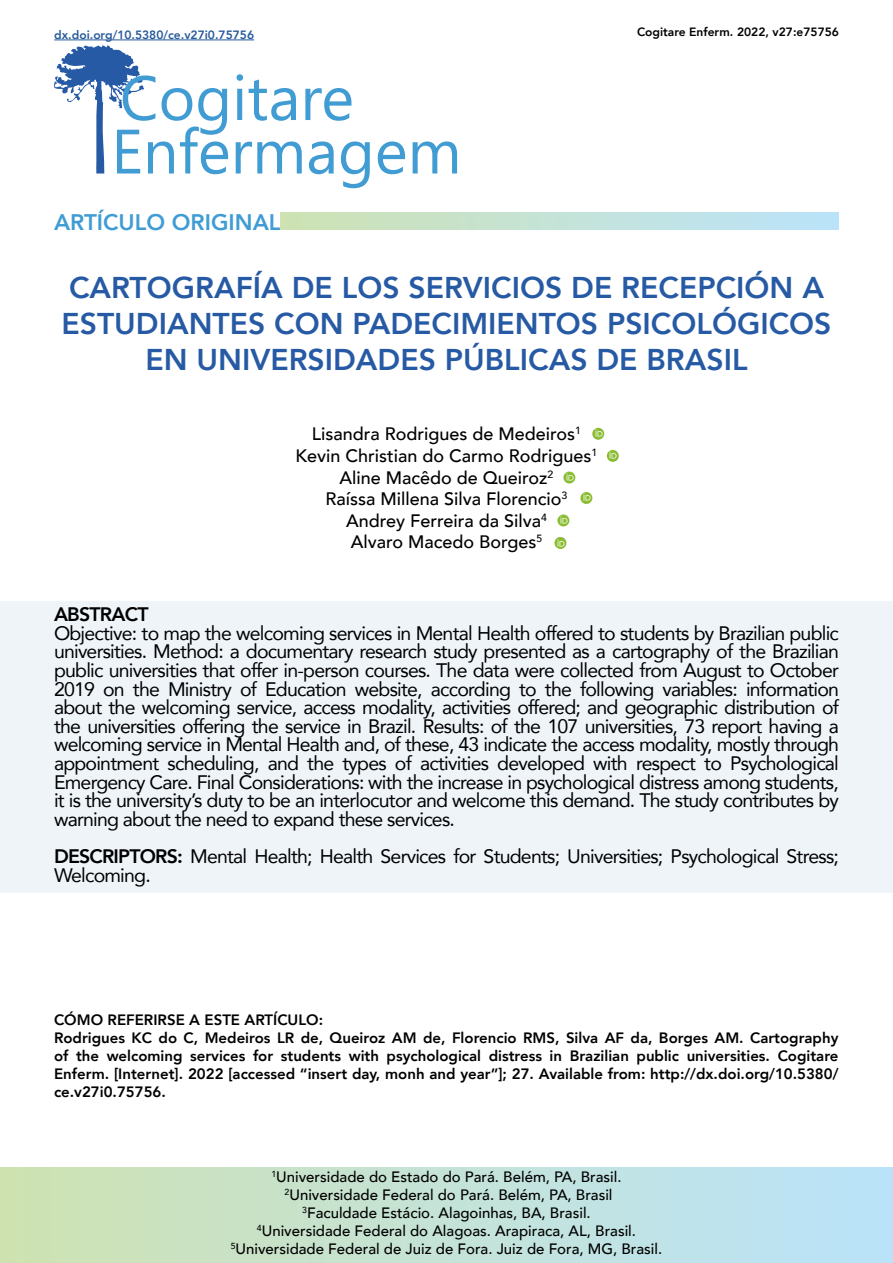
<style>
.page{position:relative;width:893px;height:1263px;background:#fff}
.page>*{position:absolute;margin:0;border:0;box-sizing:border-box;transform-origin:0 0}
.t1{font:800 30px/36px "Avenir";color:#275aa4;text-align:center}
.t2{font:800 22.5px "Avenir";color:#409cd4}
.t3{font:19.5px/18.6px "Avenir";letter-spacing:-.04em;color:#000;text-align:justify}
.t4{font:800 19.5px "Avenir";letter-spacing:-.04em;color:#000}
.t5{font:500 18px/21.6px "Avenir";color:#000;text-align:center}
.t6{font:800 15px/18px "Avenir";color:#000}
.t7{font:500 15px/18px "Avenir";color:#000;text-align:center}
.t8{font:800 12px "Avenir";color:#275b9b}
.t9{font:800 12px "Avenir";color:#000}
.s1{font-weight:800}
</style>
<div class="page">
<svg style="left:236px;top:141px;width:66px;height:32px"></svg>
<svg style="left:309px;top:141px;width:25px;height:33px"></svg>
<svg style="left:341px;top:141px;width:29px;height:47px"></svg>
<svg style="left:378px;top:141px;width:27px;height:33px"></svg>
<svg style="left:413px;top:141px;width:44px;height:32px"></svg>
<svg style="left:54px;top:45px;width:174px;height:129px"></svg>
<svg style="left:237px;top:74px;width:6px;height:46px"></svg>
<svg style="left:249px;top:79px;width:47px;height:42px"></svg>
<svg style="left:305px;top:88px;width:46px;height:33px"></svg>
<div style="left:281px;top:213px;width:558px;height:16px;background:linear-gradient(to right,#cee2b3,#bae3fb)"></div>
<hr style="left:54px;top:40px;width:200px;height:1px;background:#275b9b">
<div style="left:0;top:602px;width:893px;height:291px;background:#eff4f9"></div>
<svg style="left:607px;top:450px;width:12px;height:12px"></svg>
<svg style="left:563px;top:472px;width:12px;height:11px"></svg>
<svg style="left:557px;top:514px;width:12px;height:12px"></svg>
<svg style="left:580px;top:492px;width:12px;height:12px"></svg>
<svg style="left:592px;top:428px;width:12px;height:12px"></svg>
<svg style="left:554px;top:537px;width:12px;height:12px"></svg>
<div style="left:0;top:1167px;width:893px;height:96px;background:linear-gradient(to right,#cee2b1,#bae3fb)"></div>
<p class="t8" style="left:54px;top:25px;width:201px">dx.doi.org/10.5380/ce.v27i0.75756</p>
<p class="t9" style="left:637px;top:23px;width:203px">Cogitare Enferm. 2022, v27:e75756</p>
<p class="t2" style="left:54px;top:204px;width:228px">ARTÍCULO ORIGINAL</p>
<h1 class="t1" style="left:62px;top:269px;width:771px">CARTOGRAFÍA DE LOS SERVICIOS DE RECEPCIÓN A<br>ESTUDIANTES CON PADECIMIENTOS PSICOLÓGICOS<br>EN UNIVERSIDADES PÚBLICAS DE BRASIL</h1>
<p class="t5" style="left:296px;top:422px;width:303px">Lisandra Rodrigues de Medeiros<sup>1<br></sup>Kevin Christian do Carmo Rodrigues<sup>1<br></sup>Aline Macêdo de Queiroz<sup>2<br></sup>Raíssa Millena Silva Florencio<sup>3<br></sup>Andrey Ferreira da Silva<sup>4<br></sup>Alvaro Macedo Borges<sup>5</sup></p>
<p class="t4" style="left:54px;top:599px;width:96px">ABSTRACT</p>
<p class="t3" style="left:54px;top:623px;width:786px">Objective: to map the welcoming services in Mental Health offered to students by Brazilian public universities. Method: a documentary research study presented as a cartography of the Brazilian public universities that offer in-person courses. The data were collected from August to October 2019 on the Ministry of Education website, according to the following variables: information about the welcoming service, access modality, activities offered; and geographic distribution of the universities offering the service in Brazil. Results: of the 107 universities, 73 report having a welcoming service in Mental Health and, of these, 43 indicate the access modality, mostly through appointment scheduling, and the types of activities developed with respect to Psychological Emergency Care. Final Considerations: with the increase in psychological distress among students, it is the university’s duty to be an interlocutor and welcome this demand. The study contributes by warning about the need to expand these services.</p>
<p class="t3" style="left:54px;top:846px;width:786px"><span class="s1">DESCRIPTORS:</span> Mental Health; Health Services for Students; Universities; Psychological Stress;<br>Welcoming.</p>
<p class="t6" style="left:54px;top:1011px;width:786px">CÓMO REFERIRSE A ESTE ARTÍCULO:<br>Rodrigues KC do C, Medeiros LR de, Queiroz AM de, Florencio RMS, Silva AF da, Borges AM. Cartography of the welcoming services for students with psychological distress in Brazilian public universities. Cogitare Enferm. [Internet]. 2022 [accessed “insert day, monh and year”]; 27. Available from: http://dx.doi.org/10.5380/ ce.v27i0.75756.</p>
<p class="t7" style="left:231px;top:1167px;width:433px"><sup>1</sup>Universidade do Estado do Pará. Belém, PA, Brasil.<br><sup>2</sup>Universidade Federal do Pará. Belém, PA, Brasil<br><sup>3</sup>Faculdade Estácio. Alagoinhas, BA, Brasil.<br><sup>4</sup>Universidade Federal do Alagoas. Arapiraca, AL, Brasil.<br><sup>5</sup>Universidade Federal de Juiz de Fora. Juiz de Fora, MG, Brasil.</p>
</div>
